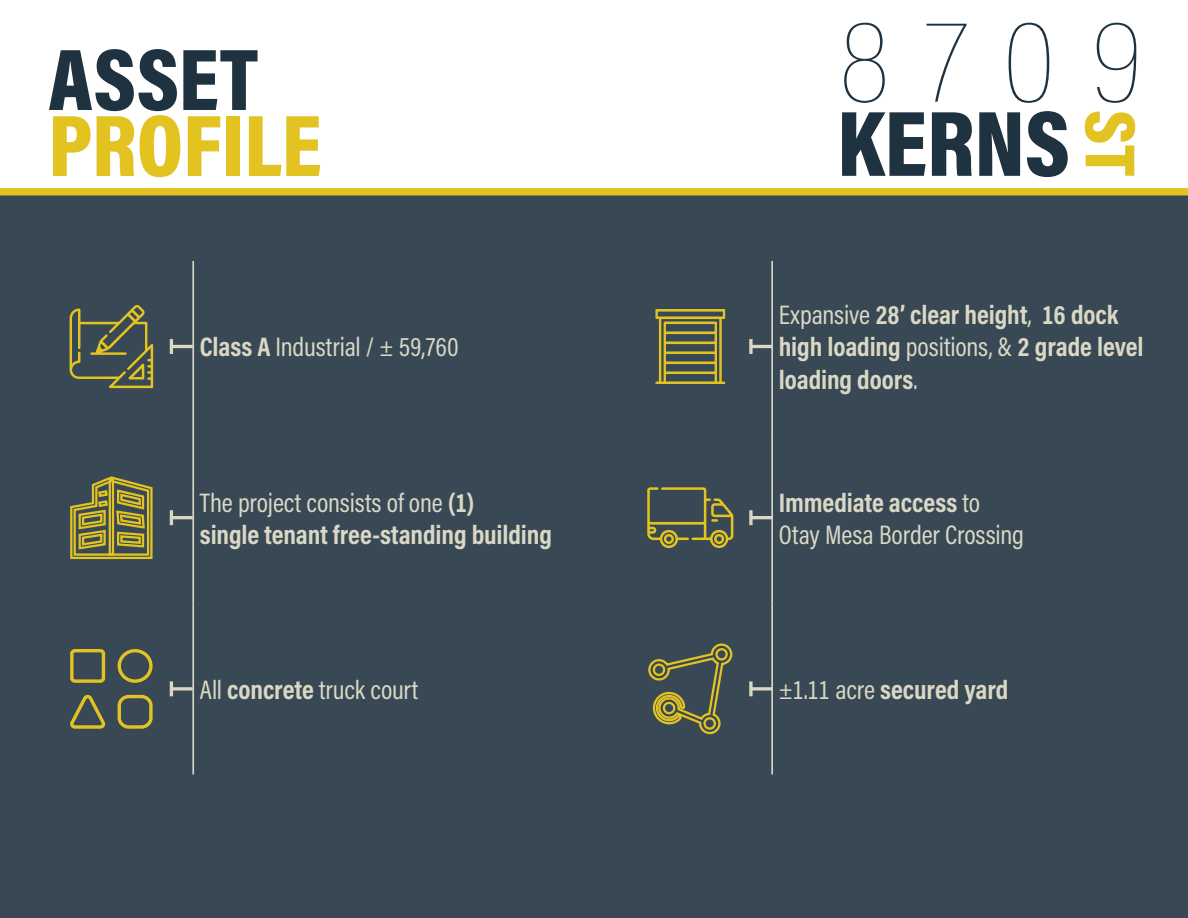
<style>
.page{position:relative;width:1188px;height:918px;background:#fff}
.page>*{position:absolute;margin:0;border:0;box-sizing:border-box;transform-origin:0 0}
.t1{font:100 114.9px "Acumin Pro Cond";color:#1f3240;scale:1.2 1}
.t2{font:900 94.05px "Acumin Pro Cond";color:#1f3240}
.t3{font:900 88.5px "Acumin Pro Cond";color:#e2c321}
.t4{font:900 88.5px "Acumin Pro Cond";letter-spacing:.01em;color:#1f3240}
.t5{font:900 72px "Acumin Pro Cond";color:#e2c321}
.t6{font:700 27px/32.1px "Acumin Pro Cond";letter-spacing:-.005em;color:#dad8c5}
.t7{font:27px/32.1px "Acumin Pro Cond";letter-spacing:-.005em;color:#dad8c5}
.s1{font-weight:700}
.s2{font-weight:400}
</style>
<div class="page">
<div style="left:0;top:190px;width:1188px;height:728px;background:#384955"></div>
<hr style="left:192px;top:261px;width:2px;height:171px;background:#dad8c5">
<hr style="left:192px;top:432px;width:2px;height:171px;background:#dad8c5">
<hr style="left:192px;top:603px;width:2px;height:171px;background:#dad8c5">
<hr style="left:771px;top:261px;width:2px;height:171px;background:#dad8c5">
<hr style="left:771px;top:432px;width:2px;height:171px;background:#dad8c5">
<hr style="left:771px;top:603px;width:2px;height:171px;background:#dad8c5">
<svg style="left:70px;top:305px;width:83px;height:83px"></svg>
<svg style="left:655px;top:309px;width:70px;height:75px"></svg>
<svg style="left:70px;top:476px;width:83px;height:83px"></svg>
<svg style="left:647px;top:487px;width:86px;height:61px"></svg>
<div style="left:70px;top:649px;width:35px;height:34px;border:3px solid #e2c321;border-radius:3px"></div>
<div style="left:118px;top:649px;width:35px;height:34px;border:3px solid #e2c321;border-radius:50%"></div>
<svg style="left:70px;top:694px;width:36px;height:35px"></svg>
<div style="left:118px;top:695px;width:35px;height:34px;border:3px solid #e2c321;border-radius:9px"></div>
<svg style="left:648px;top:643px;width:85px;height:92px"></svg>
<hr style="left:171px;top:345px;width:22px;height:3px;background:#dad8c5">
<hr style="left:170px;top:339px;width:3px;height:15px;background:#dad8c5">
<hr style="left:171px;top:516px;width:22px;height:3px;background:#dad8c5">
<hr style="left:170px;top:510px;width:3px;height:15px;background:#dad8c5">
<svg style="left:173px;top:687px;width:20px;height:4px"></svg>
<hr style="left:170px;top:681px;width:3px;height:15px;background:#dad8c5">
<hr style="left:751px;top:345px;width:21px;height:3px;background:#dad8c5">
<svg style="left:749px;top:339px;width:4px;height:15px"></svg>
<hr style="left:751px;top:516px;width:21px;height:3px;background:#dad8c5">
<svg style="left:749px;top:510px;width:4px;height:15px"></svg>
<svg style="left:753px;top:687px;width:19px;height:4px"></svg>
<svg style="left:749px;top:681px;width:4px;height:15px"></svg>
<div style="left:0;top:188px;width:1188px;height:7px;background:#e2c321"></div>
<p class="t1" style="left:839px;top:-7px;width:255px">8709</p>
<p class="t5" style="left:1158px;top:110px;width:68px;rotate:90deg">ST</p>
<p class="t4" style="left:49px;top:22px;width:211px">ASSET</p>
<p class="t3" style="left:49px;top:88px;width:275px">PROFILE</p>
<p class="t2" style="left:837px;top:82px;width:234px">KERNS</p>
<p class="t7" style="left:200px;top:331px;width:260px"><span class="s1">Class A</span> Industrial / ± 59,760</p>
<p class="t6" style="left:779px;top:298px;width:366px"><span class="s2">Expansive</span> 28’ clear height<span class="s2">,</span> 16 dock high loading <span class="s2">positions, &amp;</span> 2 grade level loading doors<span class="s2">.</span></p>
<p class="t6" style="left:200px;top:485px;width:354px"><span class="s2">The project consists of one</span> (1)<br>single tenant free-standing building</p>
<p class="t7" style="left:779px;top:486px;width:247px"><span class="s1">Immediate access</span> to<br>Otay Mesa Border Crossing</p>
<p class="t7" style="left:200px;top:673px;width:220px">All <span class="s1">concrete</span> truck court</p>
<p class="t6" style="left:779px;top:673px;width:231px"><span class="s2">±1.11 acre</span> secured yard</p>
</div>
